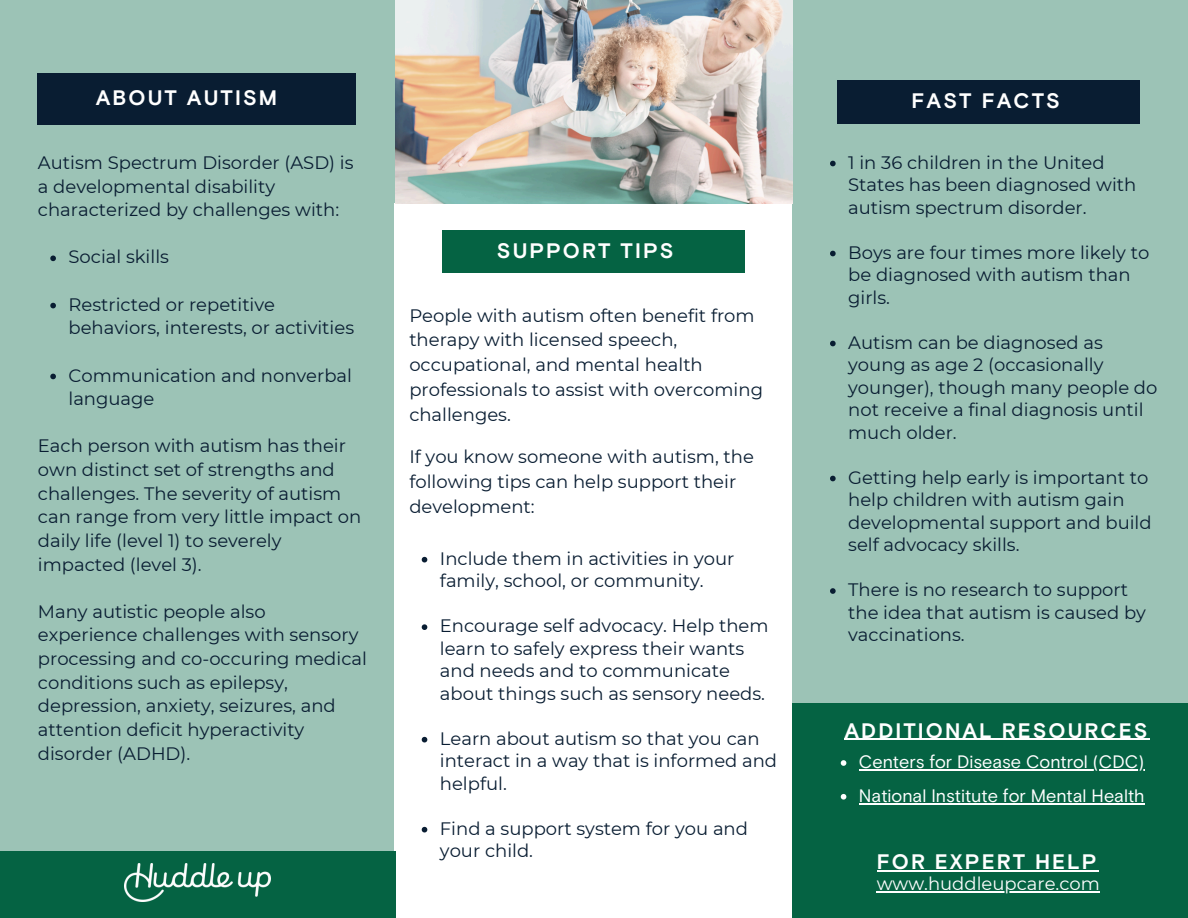
<style>
.page{position:relative;width:1188px;height:918px;background:#9cc3b6}
.page>*{position:absolute;margin:0;border:0;box-sizing:border-box;transform-origin:0 0}
.t1{font:700 21px "Basis Grotesque Pro";letter-spacing:.1em;color:#fff}
.t2{font:18px/22.5px "Montserrat";color:#091d32}
.t3{font:18px "Basis Grotesque Pro";color:#fff}
.t4{font:18px "Montserrat";color:#fff}
</style>
<div class="page">
<div style="left:394px;top:203px;width:397px;height:714px;background:#fff"></div>
<div style="left:442px;top:230px;width:302px;height:42px;background:#056343"></div>
<div style="left:837px;top:80px;width:303px;height:43px;background:#091d32"></div>
<div style="left:792px;top:703px;width:396px;height:215px;background:#056343"></div>
<div style="left:0;top:851px;width:396px;height:67px;background:#056343"></div>
<div style="left:38px;top:73px;width:318px;height:51px;background:#091d32"></div>
<img style="left:395px;top:0;width:397px;height:204px">
<img style="left:124px;top:863px;width:146px;height:39px">
<svg style="left:50px;top:256px;width:6px;height:5px"></svg>
<svg style="left:50px;top:303px;width:6px;height:5px"></svg>
<svg style="left:50px;top:374px;width:6px;height:5px"></svg>
<svg style="left:830px;top:161px;width:6px;height:5px"></svg>
<svg style="left:830px;top:251px;width:6px;height:5px"></svg>
<svg style="left:830px;top:341px;width:6px;height:5px"></svg>
<svg style="left:830px;top:476px;width:6px;height:5px"></svg>
<svg style="left:830px;top:588px;width:6px;height:6px"></svg>
<hr style="left:844px;top:739px;width:306px;height:1px;background:#fff">
<svg style="left:841px;top:760px;width:5px;height:6px"></svg>
<hr style="left:859px;top:769px;width:285px;height:1px;background:#fff">
<svg style="left:841px;top:794px;width:5px;height:6px"></svg>
<hr style="left:859px;top:803px;width:286px;height:1px;background:#fff">
<hr style="left:877px;top:870px;width:222px;height:1px;background:#fff">
<hr style="left:877px;top:891px;width:223px;height:1px;background:#fff">
<svg style="left:422px;top:557px;width:5px;height:5px"></svg>
<svg style="left:422px;top:624px;width:5px;height:6px"></svg>
<svg style="left:422px;top:737px;width:5px;height:5px"></svg>
<svg style="left:422px;top:827px;width:5px;height:5px"></svg>
<p class="t1" style="left:96px;top:85px;width:183px">ABOUT AUTISM</p>
<p class="t1" style="left:912px;top:88px;width:150px">FAST FACTS</p>
<p class="t2" style="left:38px;top:151px;width:317px;line-height:23.7px">Autism Spectrum Disorder (ASD) is a developmental disability characterized by challenges with:</p>
<p class="t2" style="left:69px;top:246px;width:102px">Social skills</p>
<p class="t2" style="left:69px;top:292px;width:287px;line-height:23.7px">Restricted or repetitive behaviors, interests, or activities</p>
<p class="t2" style="left:69px;top:363px;width:285px;line-height:23.7px">Communication and nonverbal language</p>
<p class="t2" style="left:38px;top:434px;width:325px;line-height:23.7px">Each person with autism has their own distinct set of strengths and challenges. The severity of autism can range from very little impact on daily life (level 1) to severely impacted (level 3).</p>
<p class="t2" style="left:38px;top:599px;width:331px;line-height:23.7px">Many autistic people also experience challenges with sensory processing and co-occuring medical conditions such as epilepsy, depression, anxiety, seizures, and attention deficit hyperactivity disorder (ADHD).</p>
<p class="t1" style="left:497px;top:238px;width:178px">SUPPORT TIPS</p>
<p class="t2" style="left:409px;top:303px;width:355px;line-height:24.8px">People with autism often benefit from therapy with licensed speech, occupational, and mental health professionals to assist with overcoming challenges.</p>
<p class="t2" style="left:409px;top:444px;width:346px;line-height:24.8px">If you know someone with autism, the following tips can help support their development:</p>
<p class="t2" style="left:440px;top:547px;width:296px">Include them in activities in your family, school, or community.</p>
<p class="t2" style="left:440px;top:615px;width:330px">Encourage self advocacy. Help them learn to safely express their wants and needs and to communicate about things such as sensory needs.</p>
<h1 class="t2" style="left:440px;top:727px;width:339px">Learn about autism so that you can interact in a way that is informed and helpful.</h1>
<p class="t2" style="left:440px;top:817px;width:310px">Find a support system for you and your child.</p>
<p class="t2" style="left:848px;top:151px;width:290px">1 in 36 children in the United<br>States has been diagnosed with autism spectrum disorder.</p>
<p class="t2" style="left:848px;top:241px;width:303px">Boys are four times more likely to be diagnosed with autism than girls.</p>
<h1 class="t2" style="left:848px;top:331px;width:311px">Autism can be diagnosed as young as age 2 (occasionally younger), though many people do not receive a final diagnosis until much older.</h1>
<p class="t2" style="left:848px;top:466px;width:305px">Getting help early is important to help children with autism gain developmental support and build self advocacy skills.</p>
<p class="t2" style="left:848px;top:578px;width:299px">There is no research to support the idea that autism is caused by vaccinations.</p>
<p class="t1" style="left:844px;top:718px;width:305px">ADDITIONAL RESOURCES</p>
<h1 class="t3" style="left:859px;top:751px;width:287px">Centers for Disease Control (CDC)</h1>
<p class="t3" style="left:859px;top:785px;width:287px">National Institute for Mental Health</p>
<p class="t1" style="left:877px;top:849px;width:221px">FOR EXPERT HELP</p>
<p class="t4" style="left:877px;top:872px;width:225px">www.huddleupcare.com</p>
</div>
